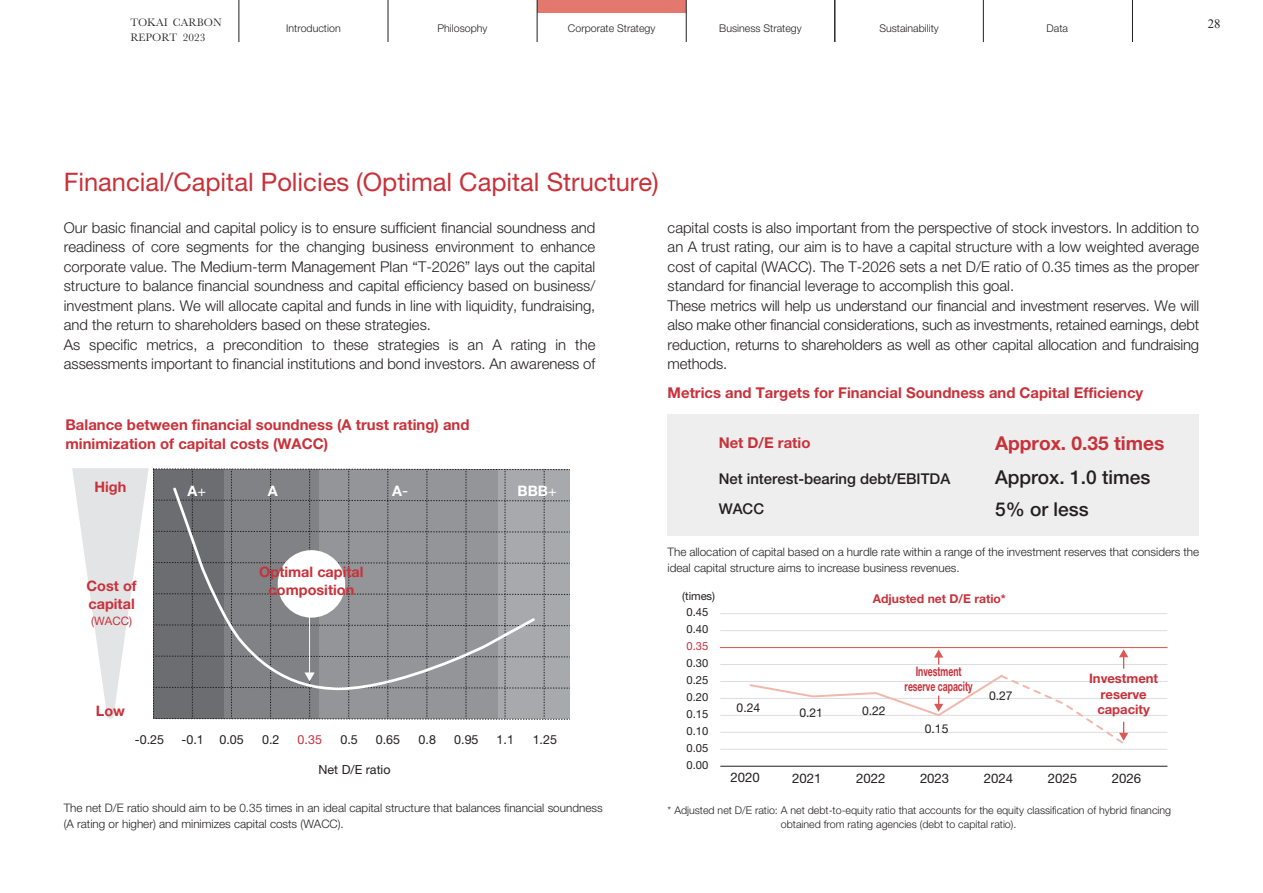
<style>
.page{position:relative;width:1263px;height:893px;background:#fff}
.page>*{position:absolute;margin:0;border:0;box-sizing:border-box;transform-origin:0 0}
.t1{font:25.5px "Helvetica Neue LT Std";color:#c9313a}
.t2{font:500 19.2px/32px "Helvetica Neue LT Std";color:#231f20}
.t3{font:700 19.2px "Helvetica Neue LT Std";color:#c9313a}
.t4{font:300 14.85px/19.5px "Helvetica Neue LT Std";color:#231f20}
.t5{font:700 14.85px/19.5px "Helvetica Neue LT Std";color:#c9313a}
.t6{font:500 14.85px/30.5px "Helvetica Neue LT Std";color:#231f20}
.t7{font:700 14.4px/18.3px "Helvetica Neue LT Std";color:#c9313a}
.t8{font:700 14.4px "Helvetica Neue LT Std";color:#fff}
.t9{font:13.2px "Helvetica Neue LT Std";letter-spacing:-.005em;color:#231f20}
.t10{font:700 13.05px/14.5px "Helvetica Neue LT Std";letter-spacing:-.005em;color:#c9313a;text-align:center;scale:.66 1}
.t11{font:700 13.05px/15.8px "Helvetica Neue LT Std";letter-spacing:-.005em;color:#c9313a;text-align:center}
.t12{font:12.75px "Times New Roman";color:#231f20}
.t13{font:12.6px "Helvetica Neue LT Std";color:#231f20}
.t14{font:12.6px "Helvetica Neue LT Std";color:#c9313a}
.t15{font:12.15px "Helvetica Neue LT Std";letter-spacing:-.005em;color:#231f20}
.t16{font:700 12.15px "Helvetica Neue LT Std";color:#c9313a}
.t17{font:300 11.7px/15.9px "Helvetica Neue LT Std";color:#231f20}
.t18{font:11.55px "Helvetica Neue LT Std";color:#c9313a}
.t19{font:11.25px "Helvetica Neue LT Std";letter-spacing:-.005em;color:#231f20}
.t20{font:11.25px "Helvetica Neue LT Std";color:#c9313a}
.t21{font:300 10.65px/13.8px "Helvetica Neue LT Std";color:#231f20}
.t22{font:10.65px "Ro Baskerville";color:#231f20}
.s1{font-weight:400}
.s2{font-weight:400;font-size:15.45px}
</style>
<div class="page">
<div style="left:668px;top:415px;width:531px;height:121px;background:#eeeeef"></div>
<hr style="left:720px;top:749px;width:447px;height:1px;background:#dcdddf">
<hr style="left:720px;top:732px;width:447px;height:1px;background:#dcdddf">
<hr style="left:720px;top:715px;width:447px;height:1px;background:#dcdddf">
<hr style="left:720px;top:698px;width:447px;height:1px;background:#dcdddf">
<hr style="left:720px;top:681px;width:447px;height:1px;background:#dcdddf">
<hr style="left:720px;top:664px;width:447px;height:1px;background:#dcdddf">
<hr style="left:720px;top:630px;width:447px;height:1px;background:#dcdddf">
<hr style="left:720px;top:613px;width:447px;height:1px;background:#dcdddf">
<hr style="left:720px;top:766px;width:447px;height:1px;background:#231f20">
<hr style="left:720px;top:647px;width:447px;height:1px;background:#dc5855">
<svg style="left:749px;top:649px;width:379px;height:95px"></svg>
<svg style="left:72px;top:468px;width:498px;height:252px;background:#9ea0a2"></svg>
<div style="left:537px;top:0;width:149px;height:13px;background:#e3796e"></div>
<hr style="left:239px;top:0;width:1px;height:42px;background:#231f20">
<hr style="left:388px;top:0;width:1px;height:42px;background:#231f20">
<hr style="left:834px;top:0;width:1px;height:42px;background:#231f20">
<hr style="left:686px;top:0;width:1px;height:42px;background:#231f20">
<hr style="left:537px;top:0;width:1px;height:42px;background:#231f20">
<hr style="left:983px;top:0;width:1px;height:42px;background:#231f20">
<hr style="left:1132px;top:0;width:1px;height:42px;background:#231f20">
<p class="t22" style="left:130px;top:16px;width:93px">TOKAI CARBON</p>
<p class="t12" style="left:1208px;top:14px;width:14px">28</p>
<p class="t22" style="left:130px;top:31px;width:76px">REPORT 2023</p>
<p class="t21" style="left:286px;top:21px;width:56px">Introduction</p>
<p class="t21" style="left:438px;top:21px;width:52px">Philosophy</p>
<p class="t21" style="left:568px;top:21px;width:89px">Corporate Strategy</p>
<p class="t21" style="left:719px;top:21px;width:84px">Business Strategy</p>
<p class="t21" style="left:879px;top:21px;width:61px">Sustainability</p>
<p class="t21" style="left:1046px;top:21px;width:23px">Data</p>
<h1 class="t1" style="left:64px;top:167px;width:596px">Financial/Capital Policies (Optimal Capital Structure)</h1>
<p class="t4" style="left:64px;top:217px;width:533px">Our basic financial and capital policy is to ensure sufficient financial soundness and readiness of core segments for the changing business environment to enhance corporate value. The Medium-term Management Plan “T-2026” lays out the capital structure to balance financial soundness and capital efficiency based on business/ investment plans. We will allocate capital and funds in line with liquidity, fundraising, and the return to shareholders based on these strategies.<br>As specific metrics, a precondition to these strategies is an A rating in the assessments important to financial institutions and bond investors. An awareness of</p>
<p class="t5" style="left:65px;top:415px;width:405px">Balance between financial soundness (A trust rating) and minimization of capital costs (WACC)</p>
<p class="t7" style="left:94px;top:478px;width:33px">High</p>
<p class="t8" style="left:188px;top:482px;width:20px">A<span class="s1">+</span></p>
<p class="t8" style="left:268px;top:482px;width:11px">A</p>
<p class="t8" style="left:392px;top:482px;width:17px">A<span class="s2">-</span></p>
<p class="t8" style="left:517px;top:482px;width:41px">BBB<span class="s1">+</span></p>
<p class="t4" style="left:668px;top:217px;width:533px">capital costs is also important from the perspective of stock investors. In addition to an A trust rating, our aim is to have a capital structure with a low weighted average cost of capital (WACC). The T-2026 sets a net D/E ratio of 0.35 times as the proper standard for financial leverage to accomplish this goal.<br>These metrics will help us understand our financial and investment reserves. We will also make other financial considerations, such as investments, retained earnings, debt reduction, returns to shareholders as well as other capital allocation and fundraising methods.</p>
<p class="t5" style="left:668px;top:382px;width:477px">Metrics and Targets for Financial Soundness and Capital Efficiency</p>
<p class="t5" style="left:719px;top:433px;width:93px">Net D/E ratio</p>
<p class="t6" style="left:719px;top:463px;width:233px">Net interest-bearing debt/EBITDA<br>WACC</p>
<p class="t3" style="left:995px;top:431px;width:171px">Approx. 0.35 times</p>
<p class="t2" style="left:995px;top:461px;width:157px">Approx. 1.0 times<br>5% or less</p>
<p class="t7" style="left:87px;top:576px;width:52px">Cost of capital</p>
<p class="t18" style="left:91px;top:614px;width:42px">(WACC)</p>
<p class="t7" style="left:96px;top:701px;width:31px">Low</p>
<p class="t7" style="left:259px;top:562px;width:106px;text-align:center">Optimal capital composition</p>
<p class="t13" style="left:135px;top:732px;width:31px">-0.25</p>
<p class="t13" style="left:181px;top:732px;width:24px">-0.1</p>
<p class="t13" style="left:219px;top:732px;width:26px">0.05</p>
<p class="t13" style="left:262px;top:732px;width:19px">0.2</p>
<p class="t14" style="left:298px;top:732px;width:26px">0.35</p>
<p class="t13" style="left:340px;top:732px;width:19px">0.5</p>
<p class="t13" style="left:376px;top:732px;width:26px">0.65</p>
<p class="t13" style="left:419px;top:732px;width:19px">0.8</p>
<p class="t13" style="left:454px;top:732px;width:26px">0.95</p>
<p class="t13" style="left:497px;top:732px;width:19px">1.1</p>
<p class="t13" style="left:533px;top:732px;width:26px">1.25</p>
<p class="t13" style="left:318px;top:762px;width:74px">Net D/E ratio</p>
<p class="t17" style="left:64px;top:800px;width:540px">The net D/E ratio should aim to be 0.35 times in an ideal capital structure that balances financial soundness (A rating or higher) and minimizes capital costs (WACC).</p>
<p class="t17" style="left:668px;top:544px;width:533px">The allocation of capital based on a hurdle rate within a range of the investment reserves that considers the ideal capital structure aims to increase business revenues.</p>
<p class="t19" style="left:682px;top:589px;width:34px">(times)</p>
<p class="t19" style="left:686px;top:605px;width:23px">0.45</p>
<p class="t19" style="left:686px;top:622px;width:23px">0.40</p>
<p class="t20" style="left:686px;top:639px;width:23px">0.35</p>
<p class="t19" style="left:686px;top:656px;width:23px">0.30</p>
<p class="t19" style="left:686px;top:673px;width:23px">0.25</p>
<p class="t19" style="left:686px;top:690px;width:23px">0.20</p>
<p class="t19" style="left:686px;top:707px;width:23px">0.15</p>
<p class="t19" style="left:686px;top:724px;width:23px">0.10</p>
<p class="t19" style="left:686px;top:741px;width:23px">0.05</p>
<p class="t19" style="left:686px;top:758px;width:23px">0.00</p>
<p class="t15" style="left:737px;top:701px;width:25px">0.24</p>
<p class="t16" style="left:873px;top:591px;width:135px">Adjusted net D/E ratio*</p>
<p class="t15" style="left:799px;top:705px;width:25px">0.21</p>
<p class="t15" style="left:862px;top:704px;width:25px">0.22</p>
<p class="t10" style="left:905px;top:664px;width:105px">Investment reserve capacity</p>
<p class="t11" style="left:1089px;top:670px;width:71px">Investment reserve capacity</p>
<p class="t15" style="left:989px;top:688px;width:25px">0.27</p>
<p class="t15" style="left:925px;top:721px;width:25px">0.15</p>
<p class="t9" style="left:730px;top:770px;width:31px">2020</p>
<p class="t9" style="left:792px;top:770px;width:31px">2021</p>
<p class="t9" style="left:856px;top:770px;width:31px">2022</p>
<p class="t9" style="left:920px;top:770px;width:31px">2023</p>
<p class="t9" style="left:984px;top:770px;width:31px">2024</p>
<p class="t9" style="left:1048px;top:770px;width:31px">2025</p>
<p class="t9" style="left:1112px;top:770px;width:31px">2026</p>
<p class="t21" style="left:781px;top:803px;width:392px;text-indent:-113px">* Adjusted net D/E ratio: A net debt-to-equity ratio that accounts for the equity classification of hybrid financing obtained from rating agencies (debt to capital ratio).</p>
</div>
